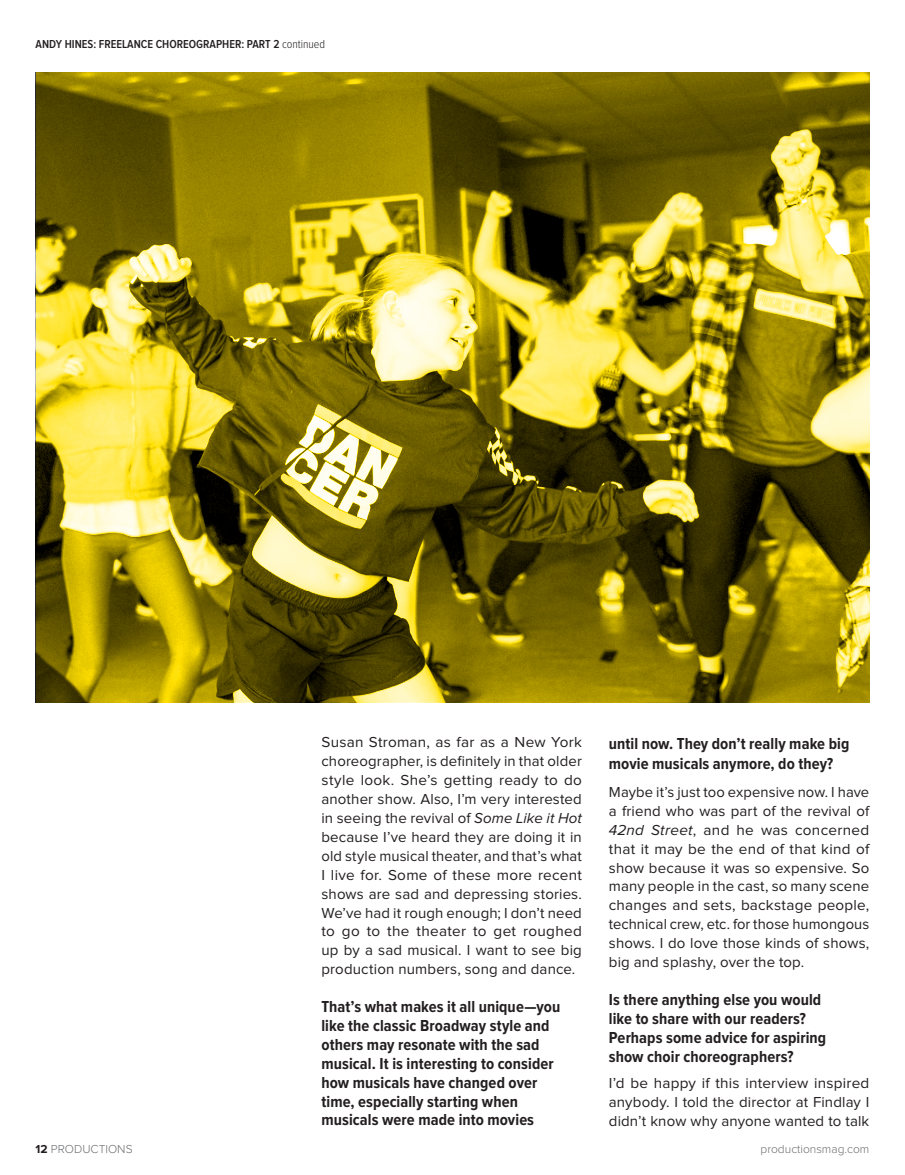
<style>
.page{position:relative;width:905px;height:1175px;background:#fff}
.page>*{position:absolute;margin:0;border:0;box-sizing:border-box;transform-origin:0 0}
.t1{font:700 16.5px/18.9px "Proxima Nova Cond";letter-spacing:.005em;color:#231f20}
.t2{font:15px/18.9px "Proxima Nova";letter-spacing:.01em;color:#231f20;text-align:justify}
.t3{font:600 12px "Proxima Nova Cond";color:#231f20}
.t4{font:300 12px "Proxima Nova";color:#6c6d70}
.s1{font-weight:300}
.s2{font-style:italic}
.s3{font-weight:700;color:#231f20}
</style>
<div class="page">
<svg style="left:36px;top:72px;width:833px;height:630px;background:#8f8018"></svg>
<p class="t3" style="left:36px;top:38px;width:291px">ANDY HINES: FREELANCE CHOREOGRAPHER: PART 2 <span class="s1">continued</span></p>
<p class="t2" style="left:321px;top:733px;width:262px">Susan Stroman, as far as a New York choreographer, is definitely in that older style look. She’s getting ready to do another show. Also, I’m very interested in seeing the revival of <span class="s2">Some Like it Hot </span>because I’ve heard they are doing it in old style musical theater, and that’s what I live for. Some of these more recent shows are sad and depressing stories.<br>We’ve had it rough enough; I don’t need to go to the theater to get roughed up by a sad musical. I want to see big production numbers, song and dance.</p>
<p class="t1" style="left:321px;top:997px;width:240px">That’s what makes it all unique—you like the classic Broadway style and others may resonate with the sad musical. It is interesting to consider how musicals have changed over time, especially starting when musicals were made into movies</p>
<p class="t1" style="left:609px;top:733px;width:242px;line-height:20.4px">until now. They don’t really make big movie musicals anymore, do they?</p>
<p class="t2" style="left:609px;top:783px;width:262px">Maybe it’s just too expensive now. I have a friend who was part of the revival of <span class="s2">42nd Street</span>, and he was concerned that it may be the end of that kind of show because it was so expensive. So many people in the cast, so many scene changes and sets, backstage people, technical crew, etc. for those humongous shows. I do love those kinds of shows, big and splashy, over the top.</p>
<p class="t1" style="left:609px;top:990px;width:219px">Is there anything else you would like to share with our readers?<br>Perhaps some advice for aspiring show choir choreographers?</p>
<p class="t2" style="left:609px;top:1074px;width:262px">I’d be happy if this interview inspired anybody. I told the director at Findlay I didn’t know why anyone wanted to talk</p>
<p class="t4" style="left:36px;top:1143px;width:98px"><span class="s3">12</span> PRODUCTIONS</p>
<p class="t4" style="left:760px;top:1143px;width:110px">productionsmag.com</p>
</div>
